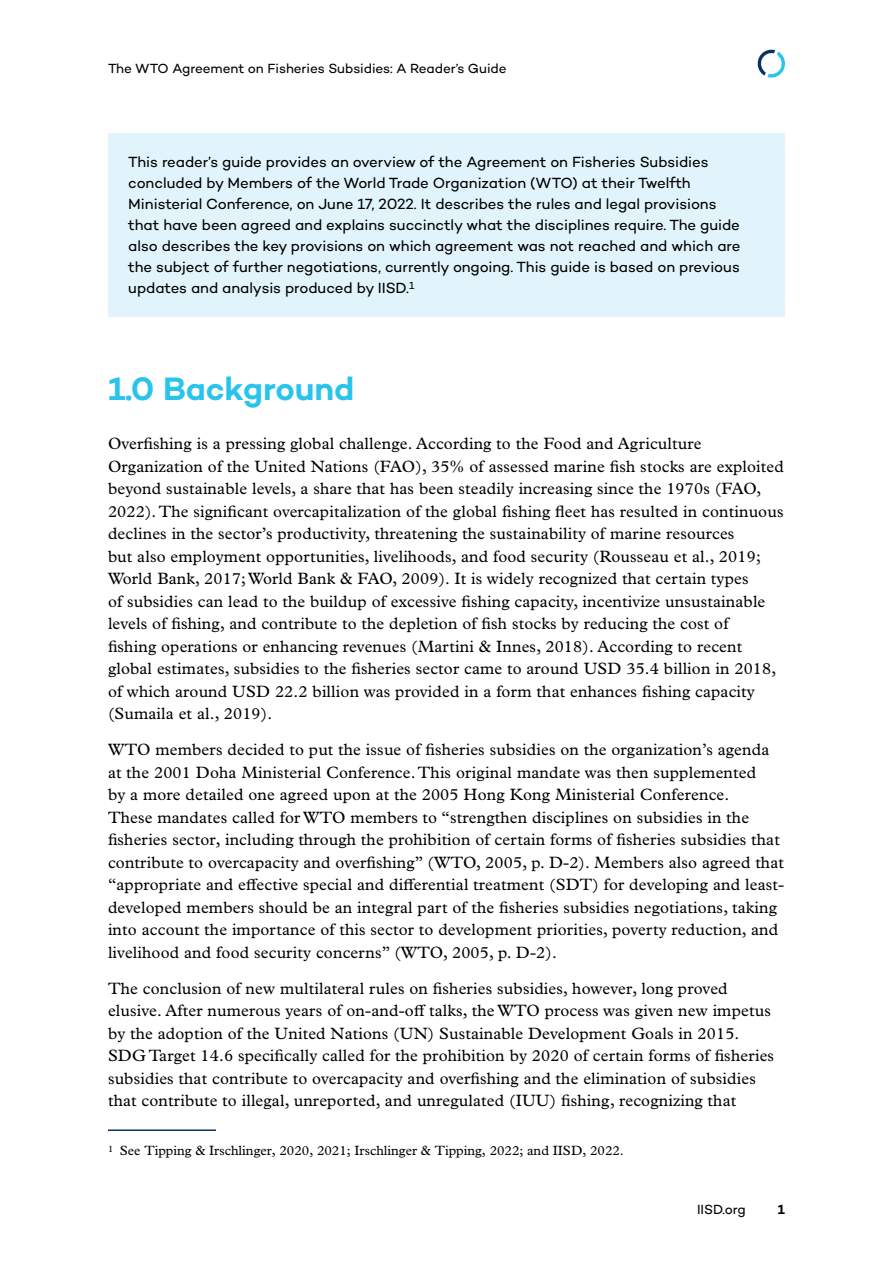
<style>
.page{position:relative;width:893px;height:1263px;background:#fff}
.page>*{position:absolute;margin:0;border:0;box-sizing:border-box;transform-origin:0 0}
.t1{font:600 33px "Campton";letter-spacing:-.005em;color:#29c3ec}
.t2{font:16.5px/22.5px "Plantin MT Pro";letter-spacing:.01em;color:#000}
.Paragraph_Last__end{font:15px/21px "Campton";letter-spacing:-.005em;color:#000}
.Footnotes{font:13.5px "Plantin MT Pro";color:#000}
.t3{font:13.5px "Campton";letter-spacing:-.005em;color:#000}
.t4{font:600 13.5px "Campton";color:#000}
</style>
<div class="page">
<svg style="left:757px;top:49px;width:28px;height:29px"></svg>
<div style="left:108px;top:133px;width:677px;height:184px;background:#e2f4fb"></div>
<hr style="left:108px;top:1129px;width:108px;height:2px;background:#093266">
<p class="t3" style="left:108px;top:60px;width:400px">The WTO Agreement on Fisheries Subsidies: A Reader’s Guide</p>
<p class="Paragraph_Last__end" style="left:128px;top:151px;width:614px">This reader’s guide provides an overview of the Agreement on Fisheries Subsidies concluded by Members of the World Trade Organization (WTO) at their Twelfth Ministerial Conference, on June 17, 2022. It describes the rules and legal provisions that have been agreed and explains succinctly what the disciplines require. The guide also describes the key provisions on which agreement was not reached and which are the subject of further negotiations, currently ongoing. This guide is based on previous updates and analysis produced by IISD.<sup>1</sup></p>
<h1 class="t1" style="left:108px;top:367px;width:248px">1.0 Background</h1>
<p class="t2" style="left:108px;top:432px;width:677px">Overfishing is a pressing global challenge. According to the Food and Agriculture Organization of the United Nations (FAO), 35% of assessed marine fish stocks are exploited beyond sustainable levels, a share that has been steadily increasing since the 1970s (FAO, 2022). The significant overcapitalization of the global fishing fleet has resulted in continuous declines in the sector’s productivity, threatening the sustainability of marine resources<br>but also employment opportunities, livelihoods, and food security (Rousseau et al., 2019; World Bank, 2017; World Bank &amp; FAO, 2009). It is widely recognized that certain types<br>of subsidies can lead to the buildup of excessive fishing capacity, incentivize unsustainable levels of fishing, and contribute to the depletion of fish stocks by reducing the cost of<br>fishing operations or enhancing revenues (Martini &amp; Innes, 2018). According to recent global estimates, subsidies to the fisheries sector came to around USD 35.4 billion in 2018, of which around USD 22.2 billion was provided in a form that enhances fishing capacity (Sumaila et al., 2019).</p>
<p class="t2" style="left:108px;top:738px;width:678px">WTO members decided to put the issue of fisheries subsidies on the organization’s agenda at the 2001 Doha Ministerial Conference. This original mandate was then supplemented<br>by a more detailed one agreed upon at the 2005 Hong Kong Ministerial Conference.<br>These mandates called for WTO members to “strengthen disciplines on subsidies in the fisheries sector, including through the prohibition of certain forms of fisheries subsidies that contribute to overcapacity and overfishing” (WTO, 2005, p. D-2). Members also agreed that “appropriate and effective special and differential treatment (SDT) for developing and least&shy;developed members should be an integral part of the fisheries subsidies negotiations, taking into account the importance of this sector to development priorities, poverty reduction, and livelihood and food security concerns” (WTO, 2005, p. D-2).</p>
<p class="t2" style="left:108px;top:977px;width:668px">The conclusion of new multilateral rules on fisheries subsidies, however, long proved elusive. After numerous years of on-and-off talks, the WTO process was given new impetus by the adoption of the United Nations (UN) Sustainable Development Goals in 2015.<br>SDG Target 14.6 specifically called for the prohibition by 2020 of certain forms of fisheries subsidies that contribute to overcapacity and overfishing and the elimination of subsidies that contribute to illegal, unreported, and unregulated (IUU) fishing, recognizing that</p>
<p class="Footnotes" style="left:108px;top:1143px;width:517px"><sup>1</sup> See Tipping &amp; Irschlinger, 2020, 2021; Irschlinger &amp; Tipping, 2022; and IISD, 2022.</p>
<p class="t3" style="left:697px;top:1201px;width:50px">IISD.org</p>
<p class="t4" style="left:778px;top:1201px;width:9px">1</p>
</div>
